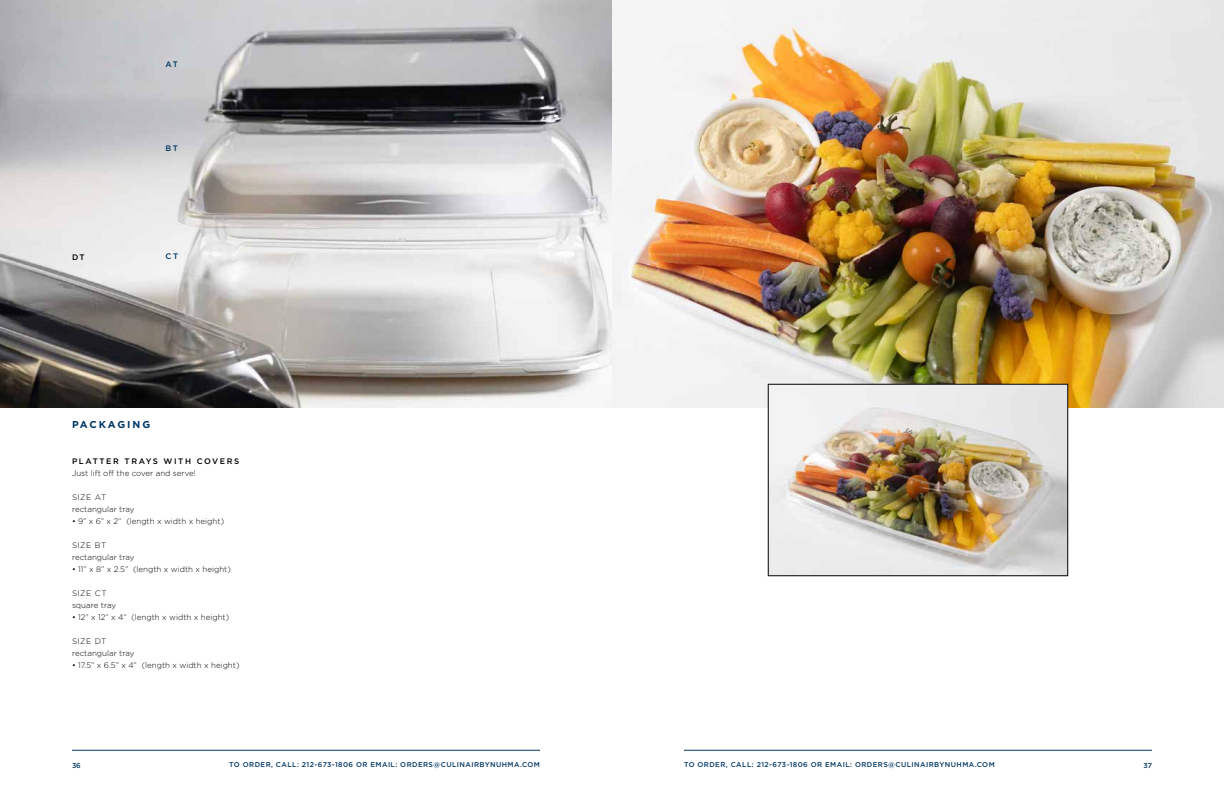
<style>
.page{position:relative;width:1224px;height:792px;background:#fff}
.page>*{position:absolute;margin:0;border:0;box-sizing:border-box;transform-origin:0 0}
.t1{font:700 10px "Gotham HTF";letter-spacing:.19em;color:#003764}
.t2{font:300 8px "Gotham";color:#000}
.t3{font:500 8px "Gotham HTF";letter-spacing:.2em;color:#000}
.t4{font:300 8px "Gotham HTF";letter-spacing:.06em;color:#000}
.t5{font:500 8px "Gotham HTF";color:#003764}
.t6{font:500 7px "Gotham";letter-spacing:.06em;color:#003764}
</style>
<div class="page">
<hr style="left:684px;top:750px;width:468px;height:1px;background:#003764">
<img style="left:0;top:0;width:1224px;height:408px">
<img style="left:770px;top:386px;width:296px;height:188px">
<div style="left:768px;top:384px;width:300px;height:192px;border:1px solid #000"></div>
<hr style="left:72px;top:750px;width:468px;height:1px;background:#003764">
<p class="t5" style="left:166px;top:59px;width:14px">AT</p>
<p class="t5" style="left:166px;top:143px;width:14px">BT</p>
<p class="t3" style="left:72px;top:253px;width:14px">DT</p>
<p class="t5" style="left:166px;top:251px;width:14px">CT</p>
<p class="t1" style="left:72px;top:419px;width:80px">PACKAGING</p>
<p class="t3" style="left:72px;top:456px;width:169px">PLATTER TRAYS WITH COVERS</p>
<p class="t2" style="left:72px;top:468px;width:125px">Just lift off the cover and serve!</p>
<p class="t4" style="left:72px;top:492px;width:36px">SIZE AT</p>
<p class="t2" style="left:72px;top:504px;width:64px">rectangular tray</p>
<p class="t2" style="left:72px;top:516px;width:154px">• 9” x 6” x 2” (length x width x height)</p>
<p class="t4" style="left:72px;top:540px;width:36px">SIZE BT</p>
<p class="t2" style="left:72px;top:552px;width:64px">rectangular tray</p>
<p class="t2" style="left:72px;top:564px;width:160px">• 11” x 8” x 2.5” (length x width x height)</p>
<p class="t4" style="left:72px;top:588px;width:36px">SIZE CT</p>
<p class="t2" style="left:72px;top:600px;width:46px">square tray</p>
<p class="t2" style="left:72px;top:612px;width:159px">• 12” x 12” x 4” (length x width x height)</p>
<p class="t4" style="left:72px;top:636px;width:36px">SIZE DT</p>
<p class="t2" style="left:72px;top:648px;width:64px">rectangular tray</p>
<p class="t2" style="left:72px;top:660px;width:169px">• 17.5” x 6.5” x 4” (length x width x height)</p>
<p class="t6" style="left:72px;top:762px;width:10px">36</p>
<p class="t6" style="left:229px;top:761px;width:312px">TO ORDER, CALL: 212-673-1806 OR EMAIL: ORDERS@CULINAIRBYNUHMA.COM</p>
<p class="t6" style="left:684px;top:761px;width:312px">TO ORDER, CALL: 212-673-1806 OR EMAIL: ORDERS@CULINAIRBYNUHMA.COM</p>
<p class="t6" style="left:1144px;top:762px;width:10px">37</p>
</div>
